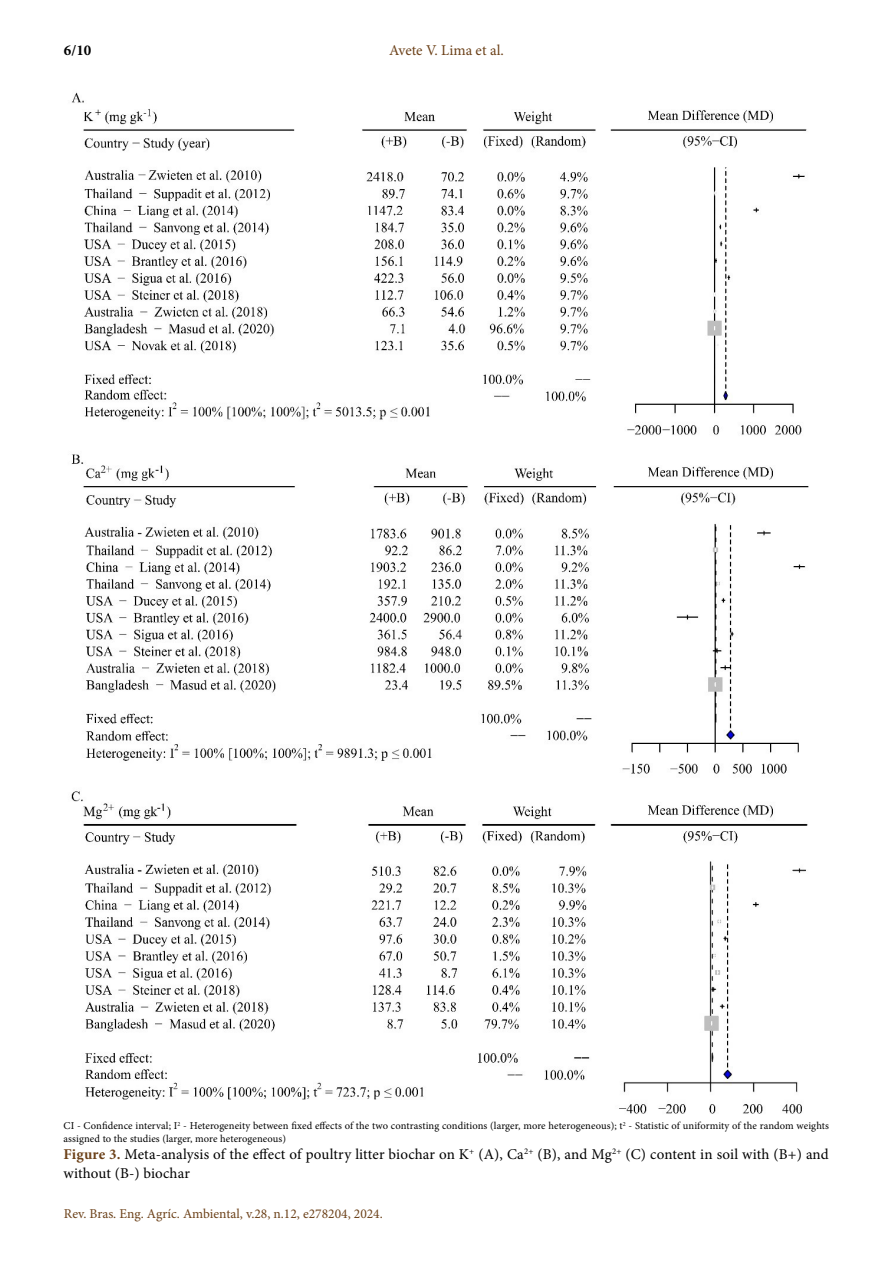
<style>
.page{position:relative;width:893px;height:1263px;background:#fff}
.page>*{position:absolute;margin:0;border:0;box-sizing:border-box;transform-origin:0 0}
.t1{font:15px/18.8px "Minion Pro";letter-spacing:.005em;color:#000}
.t2{font:15px "Minion Pro";color:#6c4119}
.t3{font:700 15px "Minion Pro";color:#000}
.t4{font:13.5px "Minion Pro";color:#6c4119}
.t5{font:10.5px/12.6px "Minion Pro";letter-spacing:.005em;color:#000}
.s1{font-weight:700;color:#6c4119}
</style>
<div class="page">
<img style="left:71px;top:92px;width:738px;height:1022px">
<h1 class="t3" style="left:64px;top:40px;width:29px">6/10</h1>
<h1 class="t2" style="left:389px;top:40px;width:116px">Avete V. Lima et al.</h1>
<p class="t5" style="left:64px;top:1120px;width:767px">CI - Confidence interval; I<sup>2</sup> - Heterogeneity between fixed effects of the two contrasting conditions (larger, more heterogeneous); t<sup>2</sup> - Statistic of uniformity of the random weights assigned to the studies (larger, more heterogeneous)</p>
<h1 class="t1" style="left:64px;top:1145px;width:767px"><span class="s1">Figure 3.</span> Meta-analysis of the effect of poultry litter biochar on K<sup>+</sup> (A), Ca<sup>2+</sup> (B), and Mg<sup>2+</sup> (C) content in soil with (B+) and without (B-) biochar</h1>
<p class="t4" style="left:64px;top:1204px;width:320px">Rev. Bras. Eng. Agríc. Ambiental, v.28, n.12, e278204, 2024.</p>
</div>
